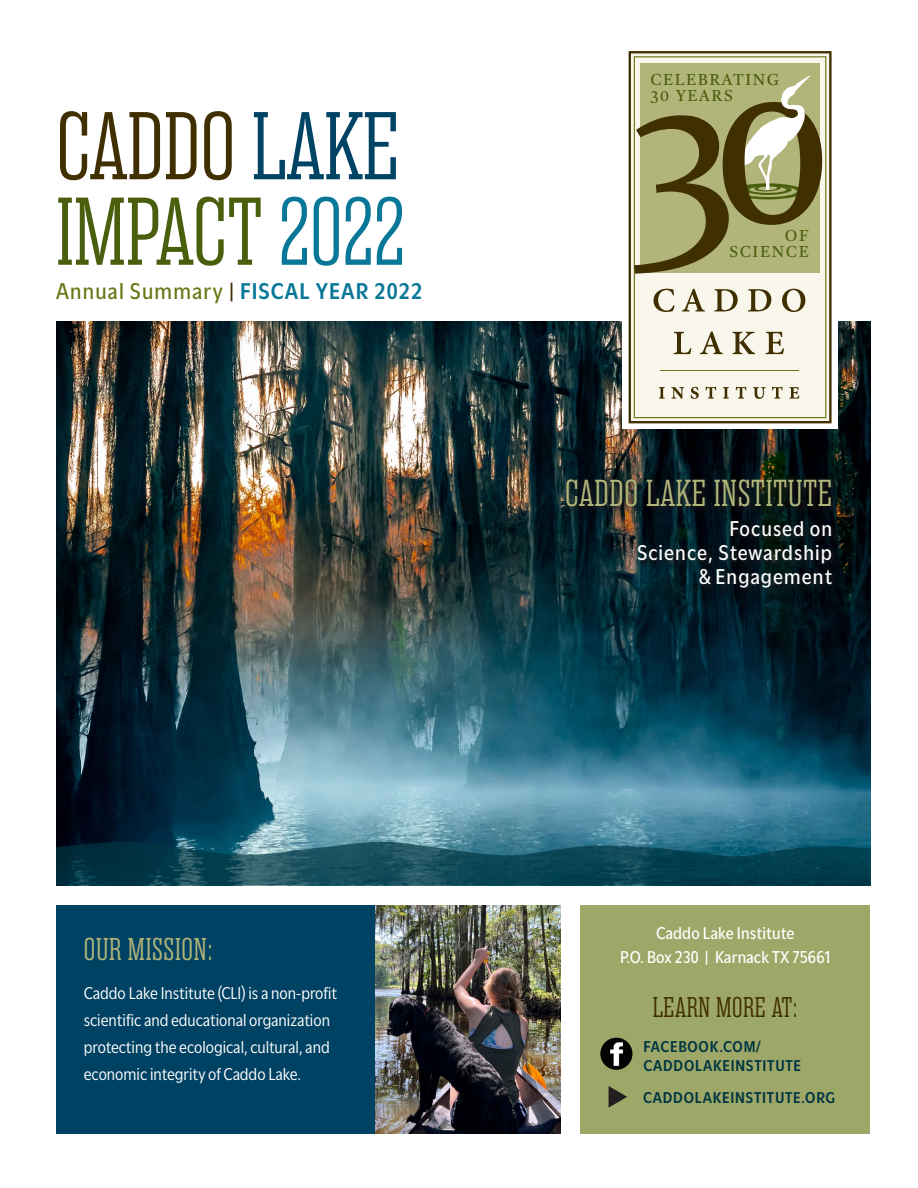
<style>
.page{position:relative;width:918px;height:1188px;background:#fff}
.page>*{position:absolute;margin:0;border:0;box-sizing:border-box;transform-origin:0 0}
.t1{font:300 96px "Rama Slab E";color:#4a5f0d}
.t2{font:300 96px "Rama Slab E";color:#402f00}
.t3{font:300 37.5px "Rama Slab E";letter-spacing:.02em;color:#b1b579}
.t4{font:300 31.5px "Rama Slab E";letter-spacing:.02em;color:#b1b579}
.t5{font:300 28.5px "Rama Slab E";letter-spacing:.02em;color:#402f00}
.t6{font:600 24px "Utile Narrow";letter-spacing:.045em;color:#087798}
.t7{font:500 22.5px "Utile Narrow";letter-spacing:.05em;color:#fff}
.t8{font:18px/27px "Utile Narrow";color:#fff}
.t9{font:500 18px "Utile Narrow";letter-spacing:.01em;color:#fff}
.t10{font:600 16.5px/19.5px "Utile Narrow";letter-spacing:.05em;color:#003643}
.t11{font:600 16.5px "Utile Narrow";letter-spacing:.05em;color:#003542}
.t12{font:15.75px "Tiro Kannada";letter-spacing:.1em;color:#4a5f0d}
.s1{color:#004465}
.s2{color:#087798}
.s3{font-weight:500;color:#677717}
.s4{font-weight:500;color:#402f00}
</style>
<div class="page">
<img style="left:56px;top:322px;width:814px;height:519px">
<div style="left:622px;top:48px;width:216px;height:381px;background:#fff"></div>
<svg style="left:629px;top:51px;width:203px;height:372px;background:#d9d6c0"></svg>
<svg style="left:634px;top:75px;width:188px;height:199px;background:#9a9864"></svg>
<div style="left:56px;top:905px;width:505px;height:229px;background:#004263"></div>
<div style="left:580px;top:905px;width:290px;height:229px;background:#9da767"></div>
<svg style="left:564px;top:476px;width:277px;height:120px;background:#0b1b20"></svg>
<svg style="left:56px;top:841px;width:814px;height:45px;background:#144d5d"></svg>
<img style="left:375px;top:905px;width:186px;height:229px">
<img style="left:600px;top:1038px;width:32px;height:32px;border-radius:16px">
<svg style="left:609px;top:1086px;width:18px;height:22px"></svg>
<p class="t2" style="left:56px;top:95px;width:345px">CADDO <span class="s1">LAKE</span></p>
<p class="t1" style="left:56px;top:181px;width:350px">IMPACT <span class="s2">2022</span></p>
<p class="t6" style="left:56px;top:272px;width:367px"><span class="s3">Annual Summary</span> <span class="s4">|</span> FISCAL YEAR 2022</p>
<p class="t4" style="left:84px;top:933px;width:130px">OUR MISSION:</p>
<p class="t8" style="left:84px;top:978px;width:255px">Caddo Lake Institute (CLI) is a non-profit scientific and educational organization protecting the ecological, cultural, and economic integrity of Caddo Lake.</p>
<p class="t12" style="left:650px;top:70px;width:130px">CELEBRATING</p>
<p class="t12" style="left:650px;top:86px;width:84px">30 YEARS</p>
<p class="t12" style="left:785px;top:227px;width:25px">OF</p>
<p class="t12" style="left:729px;top:242px;width:81px">SCIENCE</p>
<p class="t3" style="left:565px;top:473px;width:268px">CADDO LAKE INSTITUTE</p>
<p class="t7" style="left:729px;top:511px;width:104px">Focused on</p>
<p class="t7" style="left:637px;top:535px;width:196px">Science, Stewardship</p>
<p class="t7" style="left:699px;top:559px;width:135px">&amp; Engagement</p>
<p class="t9" style="left:656px;top:919px;width:140px">Caddo Lake Institute</p>
<p class="t9" style="left:620px;top:943px;width:212px">P.O. Box 230 | Karnack TX 75661</p>
<p class="t5" style="left:653px;top:992px;width:146px">LEARN MORE AT:</p>
<p class="t10" style="left:644px;top:1035px;width:159px">FACEBOOK.COM/<br>CADDOLAKEINSTITUTE</p>
<p class="t11" style="left:643px;top:1084px;width:193px">CADDOLAKEINSTITUTE.ORG</p>
</div>
